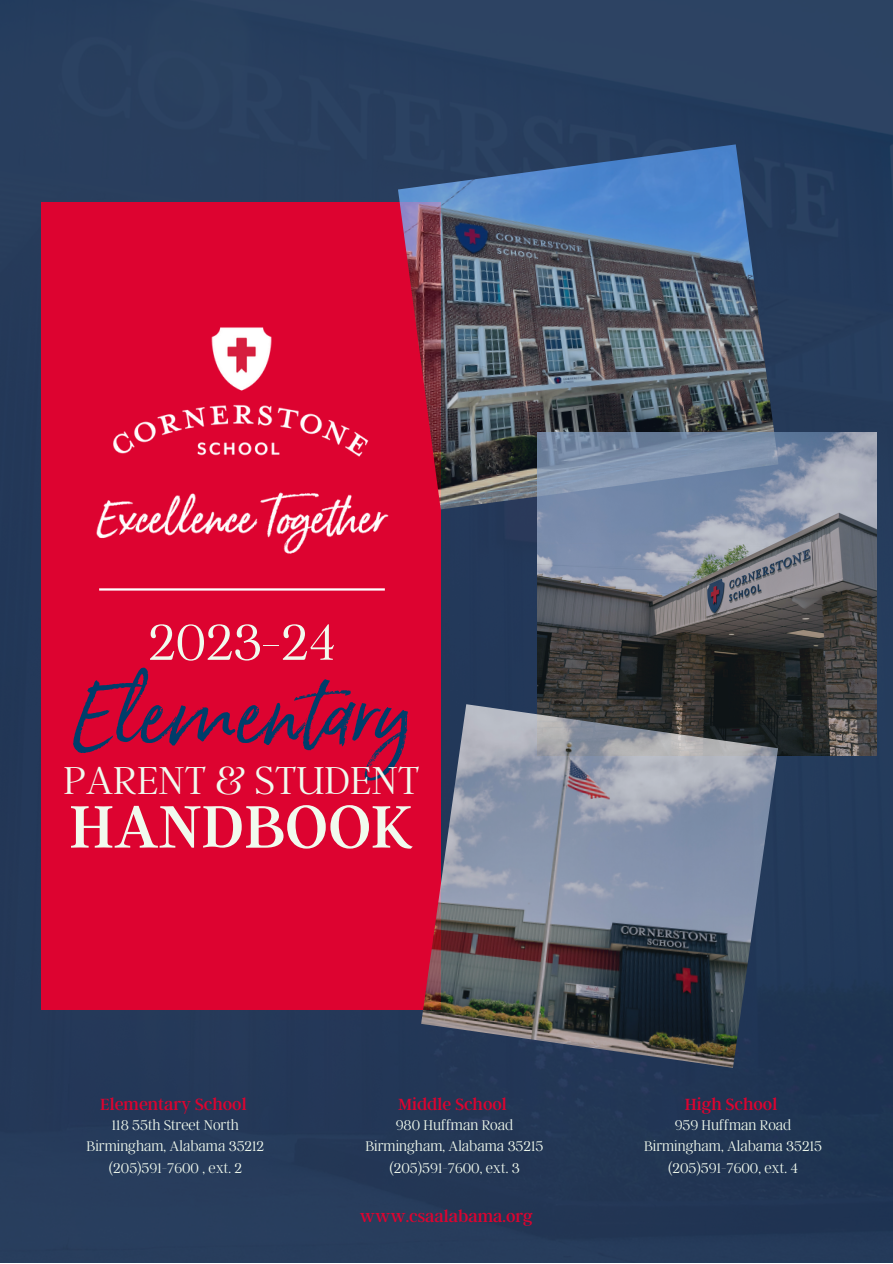
<style>
.page{position:relative;width:893px;height:1264px;background:#fff}
.page>*{position:absolute;margin:0;border:0;box-sizing:border-box;transform-origin:0 0}
.t1{font:80.25px "Born Ready Slanted";color:#003d6a}
.t2{font:66.75px "Argent CF";color:#f1faee}
.t3{font:100 55.8px "Argent CF";color:#f1faee}
.t4{font:100 43.35px "Argent CF";color:#f1faee}
.t5{font:18px "Argent CF";color:#dd0330}
.t6{font:100 15.6px "Argent CF";color:#f1faee}
</style>
<div class="page">
<img style="left:0;top:0;width:892px;height:1262px">
<div style="left:42px;top:202px;width:399px;height:807px;background:#dd0330"></div>
<img style="left:398px;top:144px;width:380px;height:365px">
<img style="left:96px;top:439px;width:293px;height:152px">
<hr style="left:99px;top:588px;width:286px;height:2px;background:#fff">
<img style="left:114px;top:404px;width:255px;height:54px">
<img style="left:211px;top:327px;width:61px;height:64px">
<img style="left:537px;top:432px;width:339px;height:323px">
<img style="left:421px;top:704px;width:357px;height:363px">
<p class="t3" style="left:148px;top:605px;width:189px">2023-24</p>
<p class="t1" style="left:72px;top:665px;width:339px">Elementary</p>
<p class="t4" style="left:64px;top:752px;width:357px">PARENT &amp; STUDENT</p>
<p class="t2" style="left:69px;top:783px;width:346px">HANDBOOK</p>
<p class="t5" style="left:100px;top:1092px;width:148px">Elementary School</p>
<p class="t5" style="left:398px;top:1092px;width:110px">Middle School</p>
<p class="t5" style="left:684px;top:1092px;width:94px">High School</p>
<p class="t6" style="left:112px;top:1114px;width:129px">118 55th Street North</p>
<p class="t6" style="left:87px;top:1136px;width:179px">Birmingham, Alabama 35212</p>
<p class="t6" style="left:109px;top:1157px;width:135px">(205)591-7600 , ext. 2</p>
<p class="t6" style="left:395px;top:1114px;width:119px">980 Huffman Road</p>
<p class="t6" style="left:365px;top:1136px;width:179px">Birmingham, Alabama 35215</p>
<p class="t6" style="left:389px;top:1157px;width:132px">(205)591-7600, ext. 3</p>
<p class="t5" style="left:360px;top:1204px;width:175px">www.csaalabama.org</p>
<p class="t6" style="left:674px;top:1114px;width:118px">959 Huffman Road</p>
<p class="t6" style="left:644px;top:1136px;width:179px">Birmingham, Alabama 35215</p>
<p class="t6" style="left:668px;top:1157px;width:131px">(205)591-7600, ext. 4</p>
</div>
